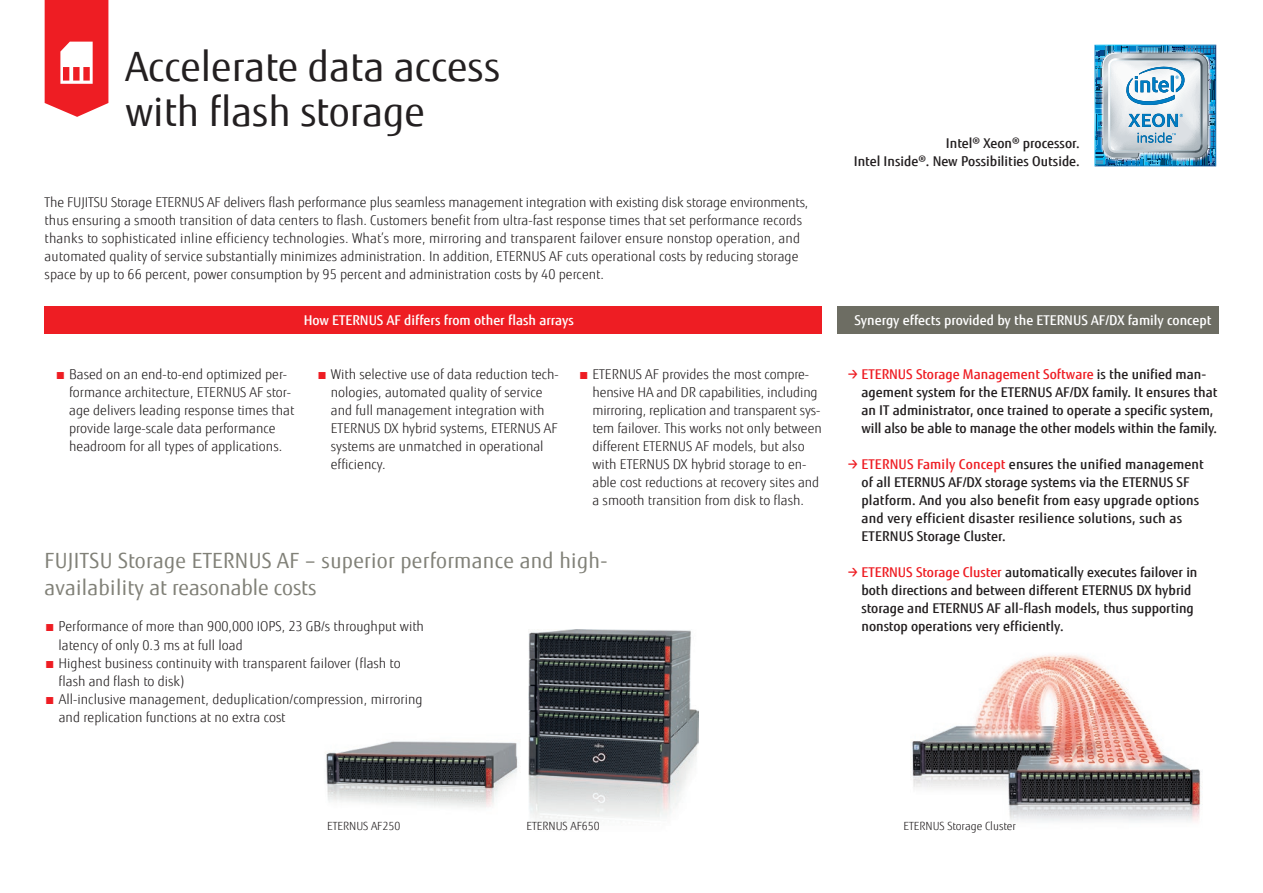
<style>
.page{position:relative;width:1263px;height:893px;background:#fff}
.page>*{position:absolute;margin:0;border:0;box-sizing:border-box;transform-origin:0 0}
.t1{font:40.5px/45.2px "Fujitsu Sans";color:#231f20}
.t2{font:21px/27.2px "Fujitsu Sans";letter-spacing:.015em;color:#818178}
.t3{font:300 13.5px/18px "Fujitsu Sans";color:#231f20}
.t4{font:500 13.5px/18px "Fujitsu Sans";color:#231f20}
.t5{font:500 13.5px "Fujitsu Sans";color:#fff}
.t6{font:300 11.25px "Fujitsu Sans";color:#231f20}
.s1{color:#ee1d23}
</style>
<div class="page">
<div style="left:45px;top:306px;width:777px;height:28px;background:#ee1d23"></div>
<img style="left:325px;top:741px;width:193px;height:67px">
<svg style="left:45px;top:0;width:63px;height:117px"></svg>
<img style="left:529px;top:630px;width:169px;height:190px">
<img style="left:1094px;top:45px;width:122px;height:121px">
<img style="left:911px;top:654px;width:291px;height:168px">
<div style="left:837px;top:306px;width:381px;height:28px;background:#6d6d63"></div>
<h1 class="t1" style="left:125px;top:44px;width:376px">Accelerate data access with flash storage</h1>
<p class="t3" style="left:45px;top:194px;width:765px">The FUJITSU Storage ETERNUS AF delivers flash performance plus seamless management integration with existing disk storage environments, thus ensuring a smooth transition of data centers to flash. Customers benefit from ultra-fast response times that set performance records thanks to sophisticated inline efficiency technologies. What’s more, mirroring and transparent failover ensure nonstop operation, and automated quality of service substantially minimizes administration. In addition, ETERNUS AF cuts operational costs by reducing storage space by up to 66 percent, power consumption by 95 percent and administration costs by 40 percent.</p>
<p class="t5" style="left:304px;top:311px;width:272px">How ETERNUS AF differs from other flash arrays</p>
<p class="t3" style="left:69px;top:365px;width:227px;text-indent:-14px"><span class="s1">■</span> Based on an end-to-end optimized per&shy;formance architecture, ETERNUS AF stor&shy;age delivers leading response times that provide large-scale data performance headroom for all types of applications.</p>
<p class="t3" style="left:331px;top:365px;width:229px;text-indent:-14px"><span class="s1">■</span> With selective use of data reduction tech&shy;nologies, automated quality of service and full management integration with ETERNUS DX hybrid systems, ETERNUS AF systems are unmatched in operational efficiency.</p>
<p class="t3" style="left:592px;top:365px;width:231px;text-indent:-14px"><span class="s1">■</span> ETERNUS AF provides the most compre&shy;hensive HA and DR capabilities, including mirroring, replication and transparent sys&shy;tem failover. This works not only between different ETERNUS AF models, but also with ETERNUS DX hybrid storage to en&shy;able cost reductions at recovery sites and a smooth transition from disk to flash.</p>
<h2 class="t2" style="left:45px;top:547px;width:564px">FUJITSU Storage ETERNUS AF – superior performance and high&shy;availability at reasonable costs</h2>
<p class="t3" style="left:59px;top:618px;width:367px;text-indent:-14px"><span class="s1">■</span> Performance of more than 900,000 IOPS, 23 GB/s throughput with latency of only 0.3 ms at full load</p>
<p class="t3" style="left:59px;top:654px;width:344px;text-indent:-14px"><span class="s1">■</span> Highest business continuity with transparent failover (flash to flash and flash to disk)</p>
<p class="t3" style="left:59px;top:690px;width:365px;text-indent:-14px"><span class="s1">■</span> All-inclusive management, deduplication/compression, mirroring and replication functions at no extra cost</p>
<p class="t4" style="left:854px;top:135px;width:228px;text-align:right">Intel® Xeon® processor.<br>Intel Inside®. New Possibilities Outside.</p>
<p class="t5" style="left:854px;top:311px;width:359px">Synergy effects provided by the ETERNUS AF/DX family concept</p>
<p class="t4" style="left:861px;top:365px;width:358px;text-indent:-14px"><span class="s1">→ ETERNUS Storage Management Software</span> is the unified man&shy;agement system for the ETERNUS AF/DX family. It ensures that an IT administrator, once trained to operate a specific system, will also be able to manage the other models within the family.</p>
<p class="t4" style="left:861px;top:455px;width:344px;text-indent:-14px"><span class="s1">→ ETERNUS Family Concept</span> ensures the unified management of all ETERNUS AF/DX storage systems via the ETERNUS SF platform. And you also benefit from easy upgrade options and very efficient disaster resilience solutions, such as ETERNUS Storage Cluster.</p>
<p class="t4" style="left:861px;top:564px;width:337px;text-indent:-14px"><span class="s1">→ ETERNUS Storage Cluster</span> automatically executes failover in both directions and between different ETERNUS DX hybrid storage and ETERNUS AF all-flash models, thus supporting nonstop operations very efficiently.</p>
<p class="t6" style="left:327px;top:819px;width:75px">ETERNUS AF250</p>
<p class="t6" style="left:526px;top:819px;width:75px">ETERNUS AF650</p>
<p class="t6" style="left:903px;top:819px;width:114px">ETERNUS Storage Cluster</p>
</div>
